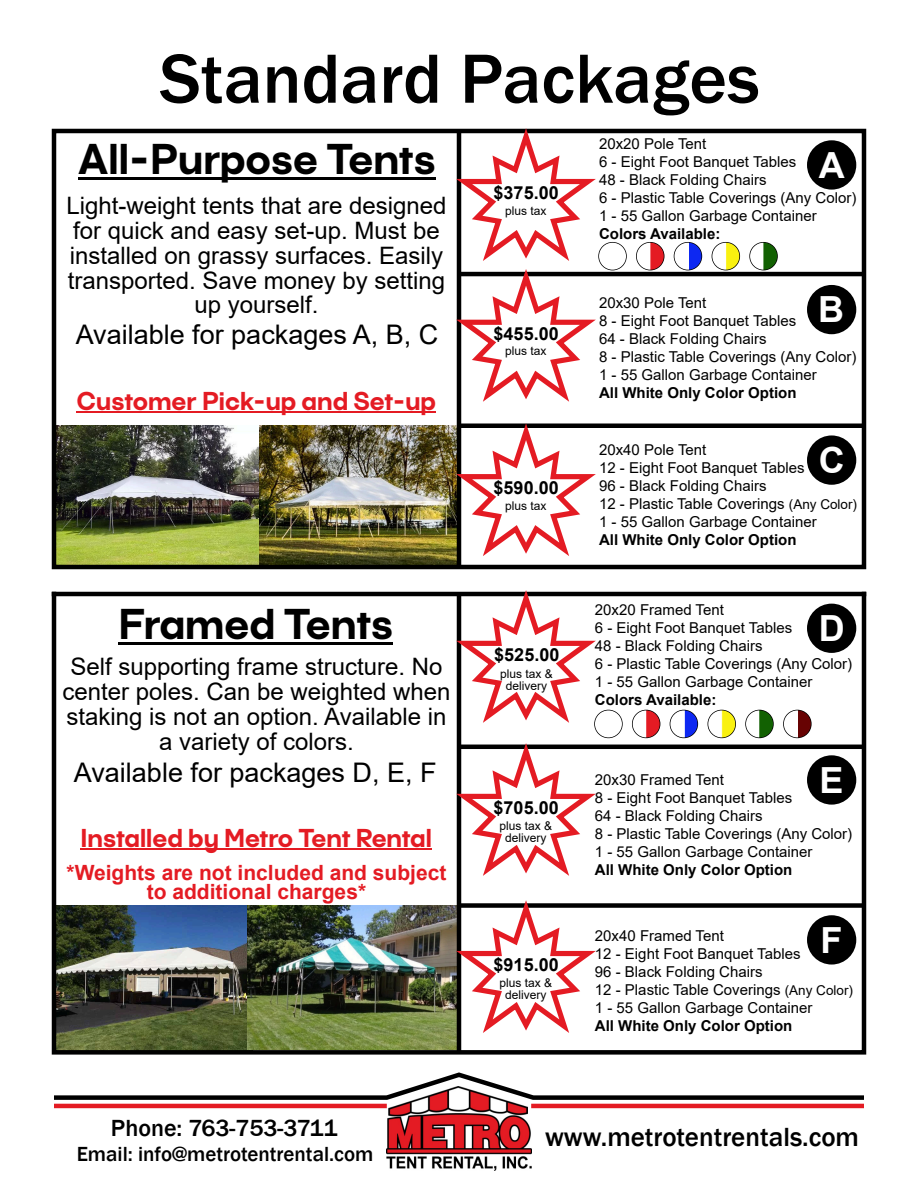
<style>
.page{position:relative;width:918px;height:1188px;background:#fff}
.page>*{position:absolute;margin:0;border:0;box-sizing:border-box;transform-origin:0 0}
.t1{font:500 72px "Franklin Gothic";color:#000}
.t2{font:700 45px "Laborat";color:#000}
.t3{font:700 36px "Arial";color:#fff}
.t4{font:700 27px "Laborat";color:#e41b23}
.t5{font:27px "Arial";color:#000}
.t6{font:500 27px "Franklin Gothic";color:#000}
.t7{font:24px "Arial";color:#000}
.t8{font:500 24px "Franklin Gothic";color:#000}
.t9{font:700 21px "Arial";color:#e41b23}
.t10{font:500 21px "Franklin Gothic";color:#000}
.t11{font:700 18px "Arial";color:#000}
.t12{font:15px "Arial";color:#000}
.t13{font:700 15px "Arial";color:#000}
.t14{font:13.5px "Arial";color:#000}
.t15{font:12px "Arial";color:#000}
</style>
<div class="page">
<img style="left:387px;top:1102px;width:144px;height:68px">
<svg style="left:54px;top:1072px;width:810px;height:30px"></svg>
<hr style="left:54px;top:1104px;width:333px;height:4px;background:#e41b23">
<hr style="left:531px;top:1104px;width:333px;height:4px;background:#e41b23">
<img style="left:258px;top:426px;width:199px;height:138px">
<img style="left:57px;top:426px;width:201px;height:138px">
<img style="left:57px;top:906px;width:191px;height:144px">
<img style="left:248px;top:906px;width:209px;height:144px">
<div style="left:52px;top:129px;width:814px;height:440px;border:4px solid #000"></div>
<div style="left:52px;top:592px;width:814px;height:463px;border:4px solid #000"></div>
<hr style="left:54px;top:592px;width:810px;height:4px;background:#000">
<hr style="left:457px;top:134px;width:4px;height:430px;background:#000">
<div style="left:807px;top:140px;width:49px;height:50px;background:#000;border-radius:50%"></div>
<div style="left:807px;top:285px;width:49px;height:49px;background:#000;border-radius:50%"></div>
<div style="left:807px;top:435px;width:49px;height:50px;background:#000;border-radius:50%"></div>
<div style="left:807px;top:604px;width:49px;height:49px;background:#000;border-radius:50%"></div>
<div style="left:807px;top:755px;width:49px;height:50px;background:#000;border-radius:50%"></div>
<div style="left:807px;top:915px;width:49px;height:50px;background:#000;border-radius:50%"></div>
<hr style="left:457px;top:597px;width:4px;height:453px;background:#000">
<hr style="left:461px;top:272px;width:401px;height:4px;background:#000">
<div style="left:461px;top:423px;width:401px;height:5px;background:#000"></div>
<div style="left:461px;top:903px;width:401px;height:5px;background:#000"></div>
<hr style="left:461px;top:745px;width:401px;height:4px;background:#000">
<hr style="left:78px;top:177px;width:358px;height:2px;background:#000">
<hr style="left:77px;top:412px;width:359px;height:1px;background:#e41b23">
<hr style="left:81px;top:849px;width:351px;height:1px;background:#e41b23">
<hr style="left:118px;top:642px;width:275px;height:2px;background:#000">
<svg style="left:440px;top:594px;width:172px;height:142px"></svg>
<svg style="left:456px;top:747px;width:140px;height:142px"></svg>
<svg style="left:440px;top:904px;width:172px;height:143px"></svg>
<svg style="left:440px;top:132px;width:172px;height:283px"></svg>
<svg style="left:440px;top:427px;width:172px;height:143px"></svg>
<div style="left:594px;top:710px;width:29px;height:28px;border:2px solid #000;border-radius:50%"></div>
<div style="left:595px;top:710px;width:27px;height:27px;background:#fff;border-radius:50%"></div>
<div style="left:632px;top:710px;width:28px;height:28px;border:2px solid #000;border-radius:50%"></div>
<svg style="left:633px;top:710px;width:27px;height:27px"></svg>
<div style="left:670px;top:710px;width:28px;height:28px;border:2px solid #000;border-radius:50%"></div>
<svg style="left:670px;top:710px;width:27px;height:27px"></svg>
<div style="left:708px;top:710px;width:28px;height:28px;border:2px solid #000;border-radius:50%"></div>
<svg style="left:708px;top:710px;width:27px;height:27px"></svg>
<div style="left:745px;top:710px;width:29px;height:28px;border:2px solid #000;border-radius:50%"></div>
<svg style="left:746px;top:710px;width:27px;height:27px"></svg>
<div style="left:598px;top:242px;width:29px;height:28px;border:2px solid #000;border-radius:50%"></div>
<div style="left:599px;top:243px;width:27px;height:27px;background:#fff;border-radius:50%"></div>
<div style="left:636px;top:242px;width:29px;height:28px;border:2px solid #000;border-radius:50%"></div>
<svg style="left:637px;top:243px;width:27px;height:27px"></svg>
<div style="left:674px;top:242px;width:28px;height:28px;border:2px solid #000;border-radius:50%"></div>
<svg style="left:674px;top:243px;width:27px;height:27px"></svg>
<div style="left:712px;top:242px;width:28px;height:28px;border:2px solid #000;border-radius:50%"></div>
<svg style="left:712px;top:243px;width:27px;height:27px"></svg>
<div style="left:749px;top:242px;width:29px;height:28px;border:2px solid #000;border-radius:50%"></div>
<svg style="left:750px;top:243px;width:27px;height:27px"></svg>
<div style="left:783px;top:710px;width:29px;height:28px;border:2px solid #000;border-radius:50%"></div>
<svg style="left:784px;top:710px;width:27px;height:27px"></svg>
<p class="t1" style="left:160px;top:52px;width:602px">Standard Packages</p>
<p class="t2" style="left:78px;top:141px;width:359px">All-Purpose Tents</p>
<p class="t7" style="left:66px;top:197px;width:382px">Light-weight tents that are designed</p>
<p class="t7" style="left:73px;top:222px;width:368px">for quick and easy set-up. Must be</p>
<p class="t7" style="left:70px;top:246px;width:375px">installed on grassy surfaces. Easily</p>
<p class="t7" style="left:68px;top:271px;width:379px">transported. Save money by setting</p>
<p class="t7" style="left:194px;top:296px;width:126px">up yourself.</p>
<p class="t5" style="left:76px;top:325px;width:364px">Available for packages A, B, C</p>
<p class="t4" style="left:77px;top:390px;width:361px">Customer Pick-up and Set-up</p>
<p class="t2" style="left:118px;top:606px;width:276px">Framed Tents</p>
<p class="t7" style="left:70px;top:658px;width:374px">Self supporting frame structure. No</p>
<p class="t7" style="left:62px;top:683px;width:390px">center poles. Can be weighted when</p>
<p class="t7" style="left:67px;top:707px;width:381px">staking is not an option. Available in</p>
<p class="t7" style="left:159px;top:732px;width:196px">a variety of colors.</p>
<p class="t5" style="left:74px;top:763px;width:364px">Available for packages D, E, F</p>
<p class="t4" style="left:81px;top:827px;width:353px">Installed by Metro Tent Rental</p>
<p class="t9" style="left:67px;top:865px;width:381px">*Weights are not included and subject</p>
<p class="t9" style="left:147px;top:884px;width:221px">to additional charges*</p>
<p class="t11" style="left:494px;top:186px;width:67px">$375.00</p>
<p class="t15" style="left:505px;top:207px;width:43px">plus tax</p>
<p class="t11" style="left:494px;top:326px;width:67px">$455.00</p>
<p class="t15" style="left:505px;top:346px;width:43px">plus tax</p>
<p class="t11" style="left:494px;top:481px;width:67px">$590.00</p>
<p class="t15" style="left:505px;top:501px;width:43px">plus tax</p>
<p class="t11" style="left:494px;top:647px;width:67px">$525.00</p>
<p class="t15" style="left:500px;top:669px;width:54px">plus tax &amp;</p>
<p class="t15" style="left:506px;top:681px;width:43px">delivery</p>
<p class="t11" style="left:494px;top:801px;width:67px">$705.00</p>
<p class="t15" style="left:499px;top:821px;width:54px">plus tax &amp;</p>
<p class="t15" style="left:505px;top:833px;width:43px">delivery</p>
<p class="t11" style="left:494px;top:958px;width:67px">$915.00</p>
<p class="t15" style="left:499px;top:978px;width:54px">plus tax &amp;</p>
<p class="t15" style="left:505px;top:990px;width:43px">delivery</p>
<p class="t12" style="left:599px;top:138px;width:109px">20x20 Pole Tent</p>
<p class="t12" style="left:599px;top:156px;width:199px">6 - Eight Foot Banquet Tables</p>
<p class="t12" style="left:599px;top:174px;width:169px">48 - Black Folding Chairs</p>
<p class="t12" style="left:599px;top:192px;width:259px">6 - Plastic Table Coverings (Any Color)</p>
<p class="t12" style="left:599px;top:210px;width:219px">1 - 55 Gallon Garbage Container</p>
<p class="t13" style="left:599px;top:228px;width:123px">Colors Available:</p>
<p class="t3" style="left:819px;top:152px;width:27px">A</p>
<p class="t3" style="left:818px;top:296px;width:27px">B</p>
<p class="t12" style="left:599px;top:297px;width:109px">20x30 Pole Tent</p>
<p class="t12" style="left:599px;top:315px;width:199px">8 - Eight Foot Banquet Tables</p>
<p class="t12" style="left:599px;top:333px;width:169px">64 - Black Folding Chairs</p>
<p class="t12" style="left:599px;top:351px;width:259px">8 - Plastic Table Coverings (Any Color)</p>
<p class="t12" style="left:599px;top:369px;width:219px">1 - 55 Gallon Garbage Container</p>
<p class="t13" style="left:599px;top:387px;width:199px">All White Only Color Option</p>
<p class="t12" style="left:599px;top:444px;width:109px">20x40 Pole Tent</p>
<p class="t12" style="left:599px;top:462px;width:207px">12 - Eight Foot Banquet Tables</p>
<p class="t12" style="left:599px;top:480px;width:169px">96 - Black Folding Chairs</p>
<p class="t12" style="left:599px;top:498px;width:187px">12 - Plastic Table Coverings</p>
<p class="t14" style="left:789px;top:499px;width:70px">(Any Color)</p>
<p class="t12" style="left:599px;top:516px;width:219px">1 - 55 Gallon Garbage Container</p>
<p class="t13" style="left:599px;top:534px;width:199px">All White Only Color Option</p>
<p class="t3" style="left:819px;top:447px;width:27px">C</p>
<p class="t12" style="left:595px;top:604px;width:130px">20x20 Framed Tent</p>
<p class="t12" style="left:595px;top:622px;width:199px">6 - Eight Foot Banquet Tables</p>
<p class="t12" style="left:595px;top:640px;width:169px">48 - Black Folding Chairs</p>
<p class="t12" style="left:595px;top:658px;width:259px">6 - Plastic Table Coverings (Any Color)</p>
<p class="t12" style="left:595px;top:676px;width:219px">1 - 55 Gallon Garbage Container</p>
<p class="t13" style="left:595px;top:694px;width:123px">Colors Available:</p>
<p class="t3" style="left:819px;top:615px;width:27px">D</p>
<p class="t3" style="left:820px;top:767px;width:26px">E</p>
<p class="t12" style="left:595px;top:774px;width:130px">20x30 Framed Tent</p>
<p class="t12" style="left:595px;top:792px;width:199px">8 - Eight Foot Banquet Tables</p>
<p class="t12" style="left:595px;top:810px;width:169px">64 - Black Folding Chairs</p>
<p class="t12" style="left:595px;top:828px;width:259px">8 - Plastic Table Coverings (Any Color)</p>
<p class="t12" style="left:595px;top:846px;width:219px">1 - 55 Gallon Garbage Container</p>
<p class="t13" style="left:595px;top:864px;width:199px">All White Only Color Option</p>
<p class="t3" style="left:821px;top:927px;width:23px">F</p>
<p class="t12" style="left:595px;top:930px;width:130px">20x40 Framed Tent</p>
<p class="t12" style="left:595px;top:948px;width:207px">12 - Eight Foot Banquet Tables</p>
<p class="t12" style="left:595px;top:966px;width:169px">96 - Black Folding Chairs</p>
<p class="t12" style="left:595px;top:984px;width:187px">12 - Plastic Table Coverings</p>
<p class="t14" style="left:785px;top:985px;width:70px">(Any Color)</p>
<p class="t12" style="left:595px;top:1002px;width:219px">1 - 55 Gallon Garbage Container</p>
<p class="t13" style="left:595px;top:1020px;width:199px">All White Only Color Option</p>
<p class="t8" style="left:111px;top:1119px;width:228px">Phone: 763-753-3711</p>
<p class="t6" style="left:545px;top:1127px;width:315px">www.metrotentrentals.com</p>
<p class="t10" style="left:77px;top:1146px;width:298px">Email: info@metrotentrental.com</p>
</div>
